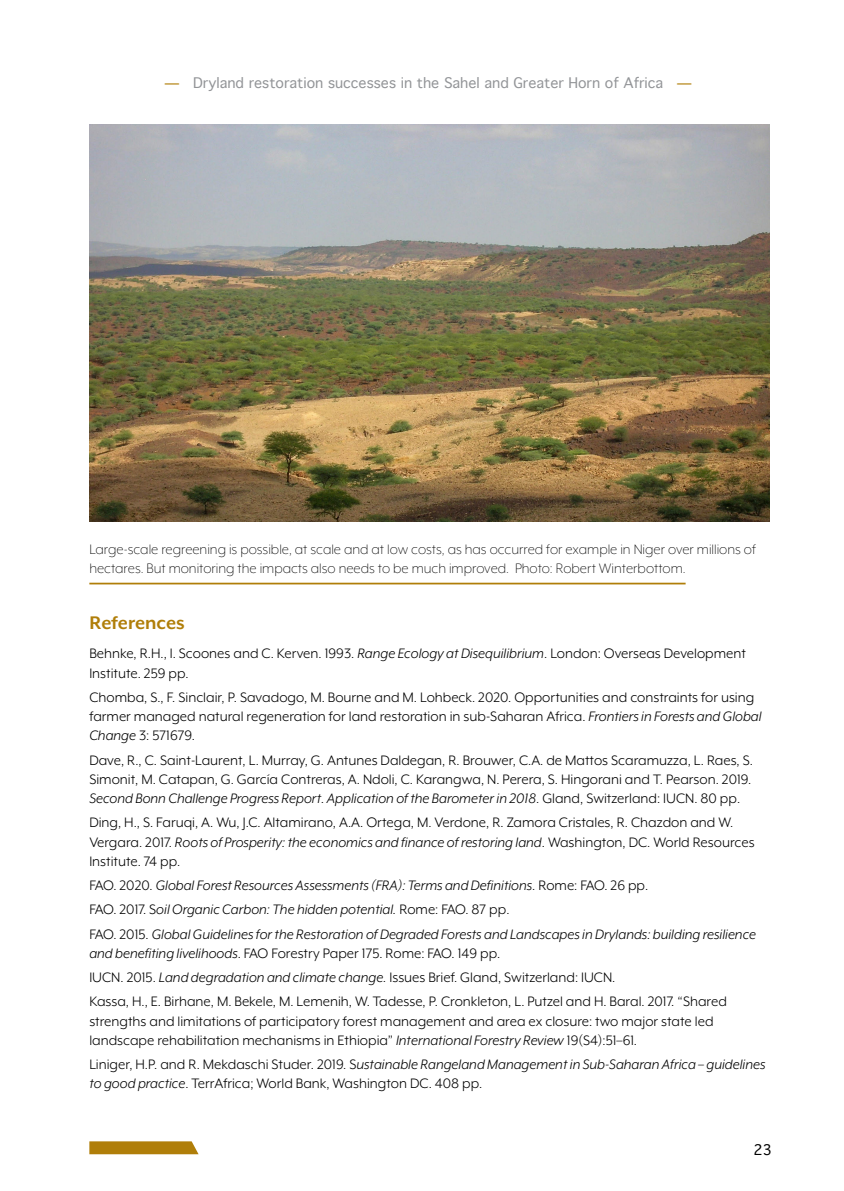
<style>
.page{position:relative;width:844px;height:1191px;background:#fff}
.page>*{position:absolute;margin:0;border:0;box-sizing:border-box;transform-origin:0 0}
.Heading1{font:700 21px "Mr Eaves XL Mod OT";color:#b07e09}
.references_ph{font:15.75px/19.2px "Mr Eaves XL Mod OT";color:#000}
.references_ph-2{font:italic 15.75px/19.2px "Mr Eaves XL Mod OT";color:#000}
.photo-caption{font:300 15.75px/19.2px "Mr Eaves XL Mod OT";color:#000}
.page_number___header{font:14px "Thonburi";color:#939598}
.t1{font:14px "Thonburi";color:#000}
.s1{font-weight:700;color:#b07e09}
.s2{font-style:italic}
.s3{font-style:normal}
</style>
<div class="page">
<svg style="left:89px;top:1141px;width:109px;height:13px"></svg>
<img style="left:89px;top:124px;width:680px;height:397px">
<hr style="left:89px;top:582px;width:596px;height:2px;background:#b07e09">
<p class="page_number___header" style="left:165px;top:75px;width:528px"><span class="s1">—</span> Dryland restoration successes in the Sahel and Greater Horn of Africa <span class="s1">—</span></p>
<p class="photo-caption" style="left:89px;top:539px;width:667px">Large-scale regreening is possible, at scale and at low costs, as has occurred for example in Niger over millions of hectares. But monitoring the impacts also needs to be much improved. Photo: Robert Winterbottom.</p>
<p class="Heading1" style="left:89px;top:612px;width:97px">References</p>
<p class="references_ph" style="left:89px;top:644px;width:658px">Behnke, R.H., I. Scoones and C. Kerven. 1993. <span class="s2">Range Ecology at Disequilibrium</span>. London: Overseas Development<br>Institute. 259 pp.</p>
<p class="references_ph" style="left:89px;top:687px;width:673px">Chomba, S., F. Sinclair, P. Savadogo, M. Bourne and M. Lohbeck. 2020. Opportunities and constraints for using farmer managed natural regeneration for land restoration in sub-Saharan Africa. <span class="s2">Frontiers in Forests and Global<br>Change</span> 3: 571679.</p>
<p class="references_ph" style="left:89px;top:750px;width:665px;text-align:justify">Dave, R., C. Saint-Laurent, L. Murray, G. Antunes Daldegan, R. Brouwer, C.A. de Mattos Scaramuzza, L. Raes, S.<br>Simonit, M. Catapan, G. García Contreras, A. Ndoli, C. Karangwa, N. Perera, S. Hingorani and T. Pearson. 2019.<br><span class="s2">Second Bonn Challenge Progress Report. Application of the Barometer in 2018</span>. Gland, Switzerland: IUCN. 80 pp.</p>
<p class="references_ph" style="left:89px;top:813px;width:666px">Ding, H., S. Faruqi, A. Wu, J.C. Altamirano, A.A. Ortega, M. Verdone, R. Zamora Cristales, R. Chazdon and W.<br>Vergara. 2017. <span class="s2">Roots of Prosperity: the economics and finance of restoring land</span>. Washington, DC. World Resources<br>Institute. 74 pp.</p>
<p class="references_ph-2" style="left:89px;top:875px;width:560px"><span class="s3">FAO. 2020.</span> Global Forest Resources Assessments (FRA): Terms and Definitions<span class="s3">. Rome: FAO. 26 pp.</span></p>
<p class="references_ph-2" style="left:89px;top:900px;width:421px"><span class="s3">FAO. 2017. S</span>oil Organic Carbon: The hidden potential. <span class="s3">Rome: FAO. 87 pp.</span></p>
<p class="references_ph-2" style="left:89px;top:924px;width:668px"><span class="s3">FAO. 2015.</span> Global Guidelines for the Restoration of Degraded Forests and Landscapes in Drylands: building resilience and benefiting livelihoods<span class="s3">. FAO Forestry Paper 175. Rome: FAO. 149 pp.</span></p>
<p class="references_ph" style="left:89px;top:967px;width:527px">IUCN. 2015. <span class="s2">Land degradation and climate change.</span> Issues Brief. Gland, Switzerland: IUCN.</p>
<p class="references_ph" style="left:89px;top:992px;width:639px">Kassa, H., E. Birhane, M. Bekele, M. Lemenih, W. Tadesse, P. Cronkleton, L. Putzel and H. Baral. 2017. “Shared strengths and limitations of participatory forest management and area ex closure: two major state led landscape rehabilitation mechanisms in Ethiopia” <span class="s2">International Forestry Review</span> 19(S4):51–61.</p>
<p class="references_ph" style="left:89px;top:1054px;width:677px">Liniger, H.P. and R. Mekdaschi Studer. 2019. S<span class="s2">ustainable Rangeland Management in Sub-Saharan Africa – guidelines to good practice</span>. TerrAfrica; World Bank, Washington DC. 408 pp.</p>
<p class="t1" style="left:753px;top:1141px;width:20px">23</p>
</div>
